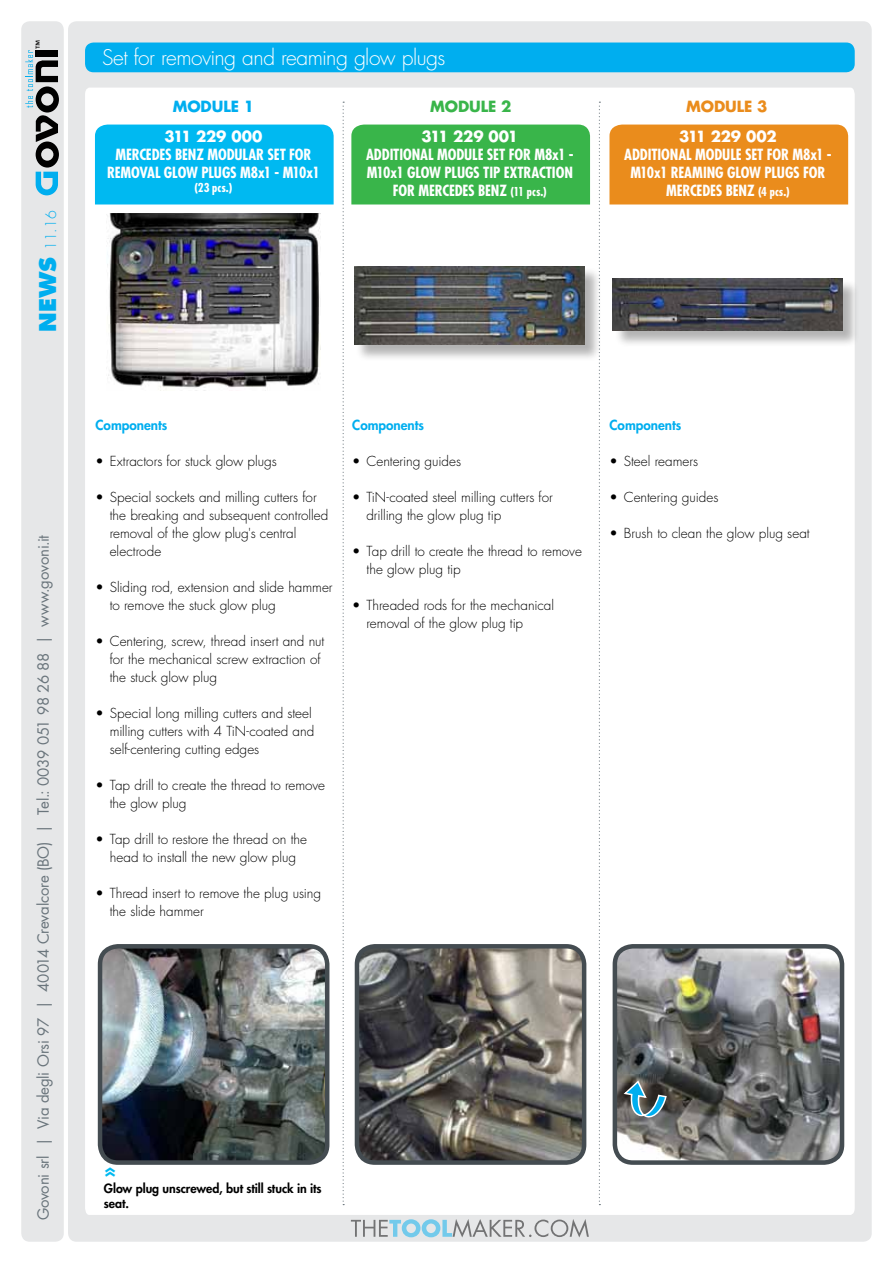
<style>
.page{position:relative;width:893px;height:1263px;background:#fff}
.page>*{position:absolute;margin:0;border:0;box-sizing:border-box;transform-origin:0 0}
.t1{font:300 21px "Futura Std";letter-spacing:-.03em;color:#fff}
.t2{font:800 21px "Futura Std";color:#00b9f1}
.t3{font:700 condensed 15px/18px "Futura Std";letter-spacing:-.01em;color:#fff}
.t4{font:15px "Futura Std";letter-spacing:-.02em;color:#6a757c}
.t5{font:700 15px "Futura Std";letter-spacing:-.015em;color:#fff}
.t6{font:700 15px "Futura Std";letter-spacing:-.05em;color:#fff}
.t7{font:700 15px "Futura Std";letter-spacing:-.005em;color:#00aeef}
.t8{font:700 15px "Futura Std";letter-spacing:-.005em;color:#39b54a}
.t9{font:700 15px "Futura Std";letter-spacing:-.005em;color:#ea8c1c}
.t10{font:300 14.25px "Futura Std";color:#00aeef}
.t11{font:300 13.5px/18px "Futura Std";color:#000}
.t12{font:800 13.5px "Futura Std";color:#00aeef}
.t13{font:800 12.45px/14.9px "Futura Std";letter-spacing:-.005em;color:#000}
.t14{font:700 condensed 12px "Futura Std";letter-spacing:.005em;color:#fff}
.s1{font-weight:800;font-size:22.5px}
.s2{font-size:15px}
</style>
<div class="page">
<div style="left:68px;top:21px;width:804px;height:1221px;background:#e6e7e8;border-radius:9px"></div>
<div style="left:21px;top:21px;width:43px;height:1221px;background:#e6e7e8;border-radius:9px"></div>
<svg style="left:25px;top:40px;width:34px;height:155px"></svg>
<svg style="left:351px;top:1219px;width:238px;height:18px"></svg>
<div style="left:85px;top:43px;width:770px;height:29px;background:#00aeef;border-radius:9px"></div>
<div style="left:85px;top:88px;width:770px;height:1127px;background:#fff"></div>
<div style="left:609px;top:125px;width:239px;height:79px;background:#ea8c1c"></div>
<div style="left:351px;top:125px;width:239px;height:79px;background:#39b54a"></div>
<div style="left:95px;top:125px;width:239px;height:79px;background:#00b9f1"></div>
<svg style="left:343px;top:102px;width:1px;height:1103px"></svg>
<svg style="left:599px;top:102px;width:1px;height:1103px"></svg>
<img style="left:357px;top:946px;width:227px;height:216px">
<div style="left:355px;top:944px;width:231px;height:221px;border:4px solid #444c51;border-radius:18px"></div>
<img style="left:100px;top:946px;width:227px;height:216px">
<div style="left:98px;top:944px;width:231px;height:221px;border:4px solid #444c51;border-radius:18px"></div>
<img style="left:615px;top:946px;width:227px;height:216px">
<div style="left:613px;top:944px;width:231px;height:221px;border:4px solid #444c51;border-radius:18px"></div>
<svg style="left:618px;top:1077px;width:52px;height:44px;background:#596f75"></svg>
<img style="left:106px;top:213px;width:214px;height:178px">
<div style="left:355px;top:267px;width:247px;height:95px;background:#000;opacity:.3"></div>
<img style="left:355px;top:266px;width:229px;height:79px">
<div style="left:614px;top:279px;width:246px;height:69px;background:#000;opacity:.3"></div>
<img style="left:613px;top:279px;width:230px;height:52px">
<p class="t10" style="left:42px;top:332px;width:123px;rotate:-90deg"><span class="s1">NEWS</span> 11.16</p>
<p class="t4" style="left:34px;top:1220px;width:687px;rotate:-90deg">Govoni srl | Via degli Orsi 97 | 40014 Crevalcore (BO) | Tel.: 0039 051 98 26 88 | www.govoni.it</p>
<h1 class="t1" style="left:102px;top:44px;width:345px">Set for removing and reaming glow plugs</h1>
<p class="t7" style="left:173px;top:96px;width:83px">MODULE 1</p>
<p class="t8" style="left:430px;top:96px;width:83px">MODULE 2</p>
<p class="t9" style="left:686px;top:96px;width:83px">MODULE 3</p>
<p class="t5" style="left:164px;top:126px;width:100px">311 229 000</p>
<p class="t3" style="left:115px;top:146px;width:38px">MERCEDES</p>
<p class="t3" style="left:107px;top:146px;width:214px;text-indent:68px">BENZ MODULAR SET FOR<br>REMOVAL GLOW PLUGS M8X1 - M10X1</p>
<p class="t14" style="left:195px;top:181px;width:39px">(23 PCS.)</p>
<p class="t6" style="left:421px;top:126px;width:98px">311 229 001</p>
<p class="t3" style="left:366px;top:146px;width:209px">ADDITIONAL MODULE SET FOR M8X1 -<br>M10X1 GLOW PLUGS TIP EXTRACTI</p>
<p class="t3" style="left:556px;top:164px;width:17px">ON</p>
<p class="t3" style="left:393px;top:182px;width:64px">FOR MERCEDES</p>
<p class="t14" style="left:478px;top:184px;width:70px"><span class="s2">BENZ</span> (11 PCS.)</p>
<p class="t5" style="left:679px;top:126px;width:99px">311 229 002</p>
<p class="t3" style="left:630px;top:146px;width:203px;text-indent:-6px">ADDITIONAL MODULE SET FOR M8X1 -<br>M10X1 REAMING</p>
<p class="t3" style="left:727px;top:164px;width:99px">GLOW PLUGS FOR</p>
<p class="t3" style="left:666px;top:182px;width:38px">MERCEDES</p>
<p class="t14" style="left:726px;top:184px;width:65px"><span class="s2">BENZ</span> (4 PCS.)</p>
<p class="t12" style="left:95px;top:417px;width:73px">Components</p>
<p class="t11" style="left:95px;top:453px;width:183px">• Extractors for stuck glow plugs</p>
<p class="t11" style="left:110px;top:489px;width:220px;text-indent:-14px">• Special sockets and milling cutters for the breaking and subsequent controlled removal of the glow plug's central electrode</p>
<p class="t11" style="left:110px;top:579px;width:224px;text-indent:-14px">• Sliding rod, extension and slide hammer to remove the stuck glow plug</p>
<p class="t11" style="left:110px;top:633px;width:216px;text-indent:-14px">• Centering, screw, thread insert and nut for the mechanical screw extraction of the stuck glow plug</p>
<p class="t11" style="left:110px;top:705px;width:206px;text-indent:-14px">• Special long milling cutters and steel milling cutters with 4 TiN-coated and self-centering cutting edges</p>
<p class="t11" style="left:110px;top:777px;width:217px;text-indent:-14px">• Tap drill to create the thread to remove the glow plug</p>
<p class="t11" style="left:95px;top:831px;width:213px;text-align:center">• Tap drill to restore the thread on the head to install the new glow plug</p>
<p class="t11" style="left:110px;top:885px;width:213px;text-indent:-14px">• Thread insert to remove the plug using the slide hammer</p>
<p class="t12" style="left:352px;top:417px;width:73px">Components</p>
<p class="t11" style="left:352px;top:453px;width:110px">• Centering guides</p>
<p class="t11" style="left:366px;top:489px;width:188px;text-indent:-14px">• TiN-coated steel milling cutters for drilling the glow plug tip</p>
<p class="t11" style="left:366px;top:543px;width:217px;text-indent:-14px">• Tap drill to create the thread to remove the glow plug tip</p>
<p class="t11" style="left:366px;top:597px;width:189px;text-indent:-14px">• Threaded rods for the mechanical removal of the glow plug tip</p>
<p class="t12" style="left:609px;top:417px;width:73px">Components</p>
<p class="t11" style="left:609px;top:453px;width:90px">• Steel reamers</p>
<p class="t11" style="left:609px;top:489px;width:110px">• Centering guides</p>
<p class="t11" style="left:609px;top:525px;width:202px">• Brush to clean the glow plug seat</p>
<h1 class="t2" style="left:125px;top:1167px;width:12px;rotate:90deg">«</h1>
<p class="t13" style="left:104px;top:1181px;width:219px">Glow plug unscrewed, but still stuck in its seat.</p>
</div>
